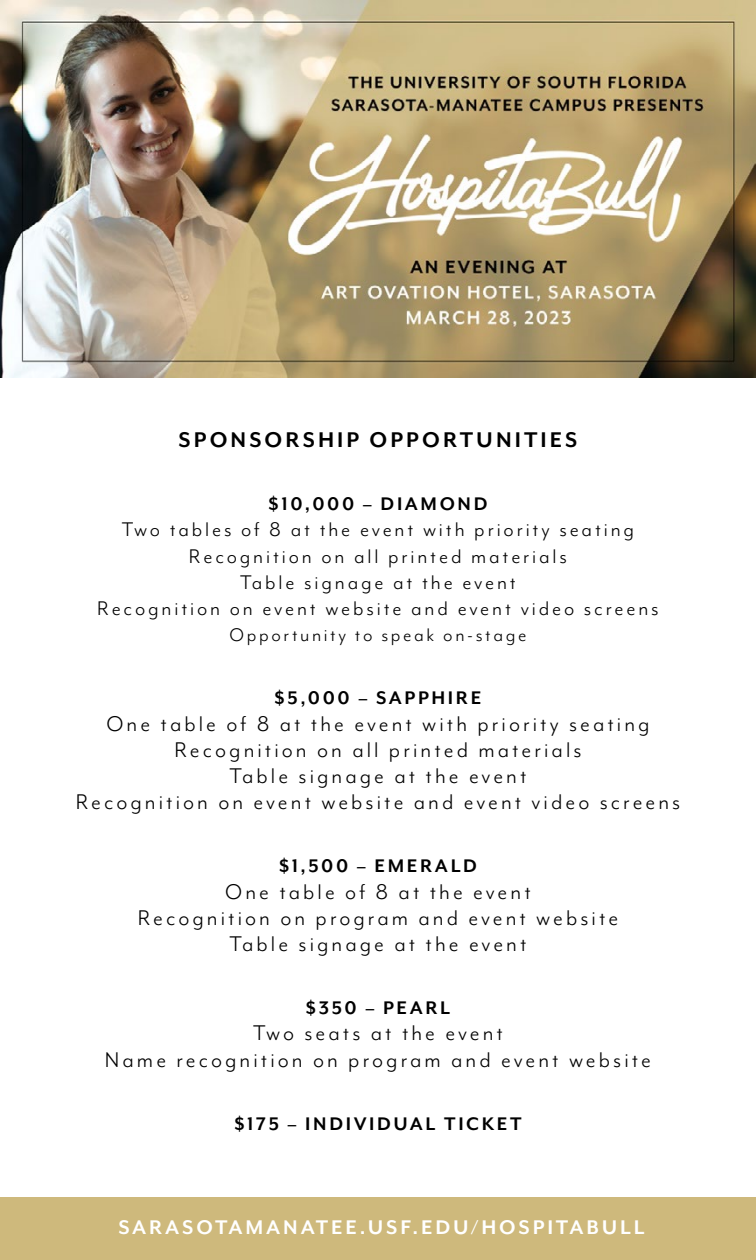
<style>
.page{position:relative;width:756px;height:1260px;background:#fff}
.page>*{position:absolute;margin:0;border:0;box-sizing:border-box;transform-origin:0 0}
.t1{font:24.5px/26.2px "Mr Eaves Mod OT";letter-spacing:.125em;color:#000;text-align:center}
.t2{font:700 24.5px "Mr Eaves Mod OT";letter-spacing:.125em;color:#000}
.t3{font:22.75px/26.2px "Mr Eaves Mod OT";letter-spacing:.125em;color:#000;text-align:center}
.t4{font:700 22.75px "Mr Eaves Mod OT";letter-spacing:.125em;color:#fff}
.t5{font:700 21px "Mr Eaves Mod OT";letter-spacing:.125em;color:#000}
.t6{font:21px "Mr Eaves Mod OT";letter-spacing:.125em;color:#000}
</style>
<div class="page">
<div style="left:0;top:1197px;width:756px;height:63px;background:#ceb97c"></div>
<img style="left:0;top:0;width:756px;height:378px">
<p class="t2" style="left:178px;top:426px;width:401px">SPONSORSHIP OPPORTUNITIES</p>
<p class="t5" style="left:269px;top:492px;width:220px">$10,000 – DIAMOND</p>
<p class="t3" style="left:97px;top:516px;width:563px">Two tables of 8 at the event with priority seating Recognition on all printed materials<br>Table signage at the event<br>Recognition on event website and event video screens</p>
<p class="t6" style="left:230px;top:624px;width:298px">Opportunity to speak on-stage</p>
<p class="t5" style="left:275px;top:686px;width:208px">$5,000 – SAPPHIRE</p>
<p class="t1" style="left:76px;top:710px;width:606px">One table of 8 at the event with priority seating Recognition on all printed materials<br>Table signage at the event<br>Recognition on event website and event video screens</p>
<p class="t5" style="left:279px;top:854px;width:199px">$1,500 – EMERALD</p>
<p class="t1" style="left:138px;top:878px;width:482px">One table of 8 at the event<br>Recognition on program and event website<br>Table signage at the event</p>
<p class="t5" style="left:306px;top:996px;width:146px">$350 – PEARL</p>
<p class="t1" style="left:105px;top:1020px;width:548px">Two seats at the event<br>Name recognition on program and event website</p>
<p class="t5" style="left:234px;top:1112px;width:289px">$175 – INDIVIDUAL TICKET</p>
<p class="t4" style="left:118px;top:1214px;width:527px">SARASOTAMANATEE.USF.EDU/HOSPITABULL</p>
</div>
